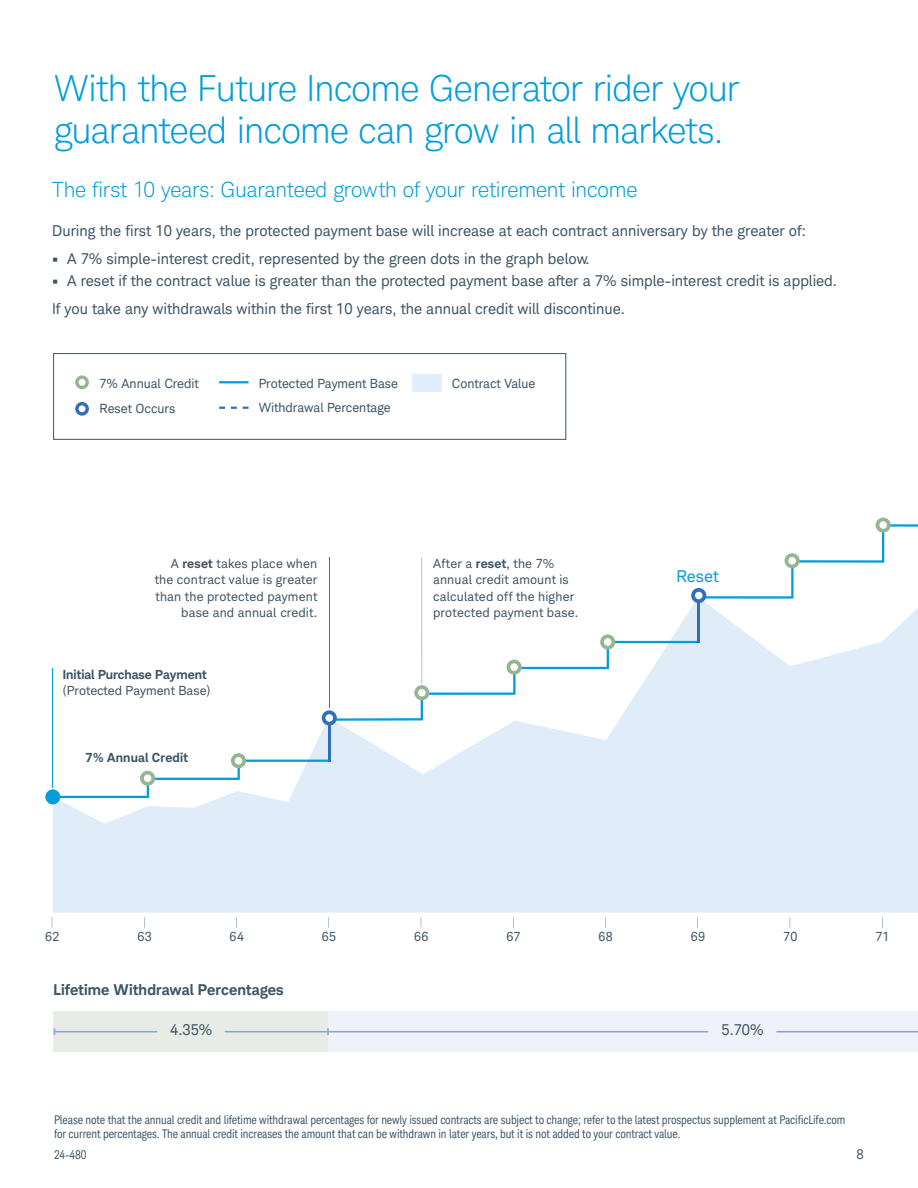
<style>
.page{position:relative;width:918px;height:1188px;background:#fff}
.page>*{position:absolute;margin:0;border:0;box-sizing:border-box;transform-origin:0 0}
.Headline{font:300 36px/42px "Charles Modern";letter-spacing:-.02em;color:#009ddc}
.Subhead-2{font:300 21px "Charles Modern";letter-spacing:-.01em;color:#009ddc}
.t1{font:16.5px "Charles Modern";letter-spacing:.005em;color:#009ddc}
.Body{font:15px "Charles Modern";color:#3d5567}
.Chart_Title{font:700 15px "Charles Modern";letter-spacing:.01em;color:#3d5567}
.t2{font:13.5px "Charles Modern";color:#3d5567}
.Chart_Body{font:12.75px/16.5px "Charles Modern";letter-spacing:.01em;color:#3d5567;text-align:right}
.t3{font:700 12.75px/16.5px "Charles Modern";color:#3d5567}
.Disclosure{font:condensed 12px/13.5px "Charles Modern";letter-spacing:-.01em;color:#3d5567}
.s1{font-weight:500}
.s2{font-weight:700}
.s3{font-weight:400}
</style>
<div class="page">
<svg style="left:53px;top:597px;width:865px;height:316px;fill:#e0edf9"></svg>
<hr style="left:329px;top:558px;width:1px;height:150px;background:#3170b8">
<hr style="left:421px;top:557px;width:1px;height:127px;background:#95b593">
<hr style="left:52px;top:668px;width:1px;height:120px;background:#009ddc">
<svg style="left:53px;top:760px;width:277px;height:38px"></svg>
<svg style="left:330px;top:641px;width:369px;height:80px"></svg>
<svg style="left:701px;top:524px;width:217px;height:75px"></svg>
<hr style="left:328px;top:720px;width:2px;height:42px;background:#3170b8">
<hr style="left:697px;top:596px;width:3px;height:47px;background:#3170b8">
<div style="left:45px;top:789px;width:15px;height:15px;background:#009ddc;border-radius:50%"></div>
<svg style="left:140px;top:771px;width:15px;height:15px"></svg>
<div style="left:144px;top:775px;width:7px;height:7px;background:#fff;border-radius:50%"></div>
<div style="left:231px;top:753px;width:15px;height:15px;background:#95b593;border-radius:50%"></div>
<div style="left:235px;top:757px;width:7px;height:8px;background:#fff;border-radius:50%"></div>
<svg style="left:322px;top:710px;width:15px;height:16px"></svg>
<div style="left:326px;top:714px;width:7px;height:8px;background:#fff;border-radius:50%"></div>
<svg style="left:691px;top:588px;width:15px;height:15px"></svg>
<div style="left:695px;top:592px;width:8px;height:7px;background:#fff;border-radius:50%"></div>
<div style="left:414px;top:685px;width:15px;height:15px;background:#95b593;border-radius:50%"></div>
<div style="left:418px;top:689px;width:8px;height:8px;background:#fff;border-radius:50%"></div>
<div style="left:507px;top:660px;width:15px;height:15px;background:#95b593;border-radius:50%"></div>
<div style="left:510px;top:663px;width:8px;height:8px;background:#fff;border-radius:50%"></div>
<svg style="left:600px;top:634px;width:15px;height:16px"></svg>
<div style="left:604px;top:638px;width:7px;height:8px;background:#fff;border-radius:50%"></div>
<div style="left:785px;top:553px;width:15px;height:15px;background:#95b593;border-radius:50%"></div>
<div style="left:788px;top:557px;width:8px;height:8px;background:#fff;border-radius:50%"></div>
<div style="left:876px;top:518px;width:15px;height:15px;background:#95b593;border-radius:50%"></div>
<div style="left:879px;top:521px;width:8px;height:8px;background:#fff;border-radius:50%"></div>
<div style="left:328px;top:1011px;width:590px;height:41px;background:#f0f2f9"></div>
<hr style="left:328px;top:1031px;width:380px;height:1px;background:#8ba2d3">
<hr style="left:776px;top:1031px;width:142px;height:1px;background:#8ba2d3">
<div style="left:54px;top:1011px;width:274px;height:41px;background:#e7ede6"></div>
<hr style="left:54px;top:1031px;width:103px;height:1px;background:#8ba2d3">
<hr style="left:225px;top:1031px;width:103px;height:1px;background:#8ba2d3">
<svg style="left:327px;top:1028px;width:2px;height:7px"></svg>
<div style="left:53px;top:353px;width:513px;height:87px;background:#fff;border:1px solid #3d5567"></div>
<svg style="left:75px;top:375px;width:14px;height:14px"></svg>
<div style="left:79px;top:379px;width:6px;height:7px;background:#fff;border-radius:50%"></div>
<svg style="left:75px;top:402px;width:14px;height:14px"></svg>
<div style="left:79px;top:405px;width:6px;height:7px;background:#fff;border-radius:50%"></div>
<hr style="left:219px;top:381px;width:30px;height:2px;background:#009ddc">
<svg style="left:219px;top:407px;width:30px;height:2px"></svg>
<div style="left:412px;top:375px;width:29px;height:17px;background:#e0effb"></div>
<p class="Headline" style="left:54px;top:68px;width:687px">With the Future Income Generator rider your guaranteed income can grow in all markets.</p>
<p class="Subhead-2" style="left:52px;top:177px;width:587px">The first 10 years: Guaranteed growth of your retirement income</p>
<p class="Body" style="left:52px;top:222px;width:755px">During the first 10 years, the protected payment base will increase at each contract anniversary by the greater of:</p>
<p class="Body" style="left:52px;top:250px;width:539px"><span class="s1">•</span> A 7% simple-interest credit, represented by the green dots in the graph below.</p>
<p class="Body" style="left:52px;top:272px;width:786px"><span class="s1">•</span> A reset if the contract value is greater than the protected payment base after a 7% simple-interest credit is applied.</p>
<p class="Body" style="left:52px;top:300px;width:574px">If you take any withdrawals within the first 10 years, the annual credit will discontinue.</p>
<p class="Chart_Body" style="left:100px;top:375px;width:101px">7% Annual Credit</p>
<p class="Chart_Body" style="left:100px;top:400px;width:77px">Reset Occurs</p>
<p class="Chart_Body" style="left:259px;top:375px;width:141px">Protected Payment Base</p>
<p class="Chart_Body" style="left:259px;top:400px;width:134px">Withdrawal Percentage</p>
<p class="Chart_Body" style="left:452px;top:375px;width:85px">Contract Value</p>
<p class="Chart_Body" style="left:155px;top:555px;width:164px">A <span class="s2">reset</span> takes place when the contract value is greater than the protected payment base and annual credit.</p>
<p class="Chart_Body" style="left:433px;top:555px;width:147px;text-align:left">After a <span class="s2">reset</span>, the 7% annual credit amount is calculated off the higher protected payment base.</p>
<p class="t3" style="left:63px;top:666px;width:149px">Initial Purchase Payment <span class="s3">(Protected Payment Base)</span></p>
<p class="t3" style="left:86px;top:749px;width:104px">7% Annual Credit</p>
<p class="t1" style="left:676px;top:566px;width:44px">Reset</p>
<p class="Chart_Body" style="left:45px;top:928px;width:16px">62</p>
<p class="Chart_Body" style="left:137px;top:928px;width:16px">63</p>
<p class="Chart_Body" style="left:230px;top:928px;width:16px">64</p>
<p class="Chart_Body" style="left:322px;top:928px;width:16px">65</p>
<p class="Chart_Body" style="left:414px;top:928px;width:16px">66</p>
<p class="Chart_Body" style="left:506px;top:928px;width:16px">67</p>
<p class="Chart_Body" style="left:599px;top:928px;width:16px">68</p>
<p class="Chart_Body" style="left:691px;top:928px;width:16px">69</p>
<p class="Chart_Body" style="left:783px;top:928px;width:16px">70</p>
<p class="Chart_Body" style="left:876px;top:928px;width:15px">71</p>
<p class="Chart_Title" style="left:54px;top:981px;width:232px">Lifetime Withdrawal Percentages</p>
<p class="Body" style="left:170px;top:1021px;width:44px">4.35%</p>
<p class="Body" style="left:722px;top:1021px;width:44px">5.70%</p>
<p class="Disclosure" style="left:54px;top:1114px;width:793px">Please note that the annual credit and lifetime withdrawal percentages for newly issued contracts are subject to change; refer to the latest prospectus supplement at PacificLife.com for current percentages. The annual credit increases the amount that can be withdrawn in later years, but it is not added to your contract value.</p>
<p class="Disclosure" style="left:54px;top:1148px;width:34px">24-480</p>
<p class="t2" style="left:857px;top:1146px;width:9px">8</p>
</div>
